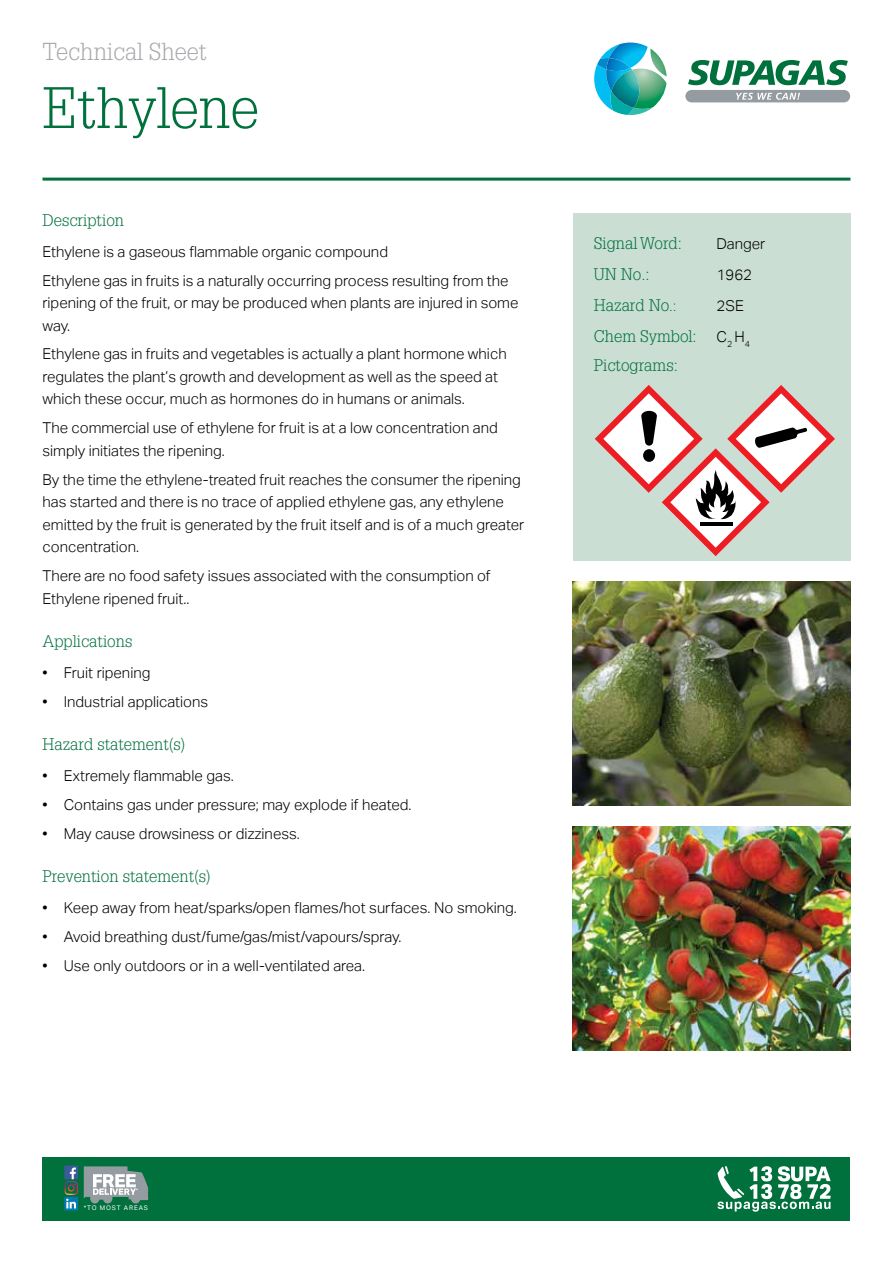
<style>
.page{position:relative;width:893px;height:1263px;background:#fff}
.page>*{position:absolute;margin:0;border:0;box-sizing:border-box;transform-origin:0 0}
.t1{font:300 57px "Glypha LT Std";color:#00703c}
.t2{font:300 24px "Glypha LT Std";color:#a7a9ac}
.t3{font:300 16.5px/28.3px "Glypha LT Std";color:#00703c}
.t4{font:300 15px/22.5px "Aktiv Grotesk";color:#000}
.t5{font:6.45px "Aktiv Grotesk";letter-spacing:.14em;color:#fff}
.s1{font-size:15px}
.s2{font-family:"Aktiv Grotesk";font-size:15px;color:#000}
</style>
<div class="page">
<div style="left:573px;top:213px;width:277px;height:348px;background:#caded3"></div>
<hr style="left:43px;top:178px;width:807px;height:3px;background:#00703c">
<div style="left:685px;top:90px;width:165px;height:12px;background:#949ca1;border-radius:6px"></div>
<svg style="left:736px;top:93px;width:64px;height:7px"></svg>
<svg style="left:688px;top:60px;width:160px;height:25px"></svg>
<svg style="left:594px;top:43px;width:73px;height:72px"></svg>
<div style="left:43px;top:1157px;width:807px;height:64px;background:#00703c"></div>
<svg style="left:595px;top:385px;width:240px;height:171px"></svg>
<img style="left:573px;top:827px;width:277px;height:223px">
<img style="left:573px;top:582px;width:277px;height:224px">
<svg style="left:717px;top:1166px;width:114px;height:45px"></svg>
<svg style="left:84px;top:1166px;width:64px;height:37px;background:#94aba5"></svg>
<div style="left:64px;top:1165px;width:14px;height:14px;background:#3c5a99"></div>
<svg style="left:70px;top:1167px;width:6px;height:12px"></svg>
<svg style="left:64px;top:1197px;width:14px;height:13px"></svg>
<svg style="left:66px;top:1199px;width:10px;height:9px"></svg>
<img style="left:64px;top:1181px;width:14px;height:14px">
<h2 class="t2" style="left:43px;top:38px;width:166px">Technical Sheet</h2>
<h1 class="t1" style="left:43px;top:76px;width:218px">Ethylene</h1>
<p class="t3" style="left:43px;top:206px;width:83px">Description</p>
<p class="t4" style="left:43px;top:237px;width:468px;line-height:28.8px">Ethylene is a gaseous flammable organic compound<br>Ethylene gas in fruits is a naturally occurring process resulting from the</p>
<p class="t4" style="left:43px;top:292px;width:477px">ripening of the fruit, or may be produced when plants are injured in some way.</p>
<p class="t4" style="left:43px;top:343px;width:466px">Ethylene gas in fruits and vegetables is actually a plant hormone which regulates the plant’s growth and development as well as the speed at which these occur, much as hormones do in humans or animals.</p>
<p class="t4" style="left:43px;top:417px;width:457px">The commercial use of ethylene for fruit is at a low concentration and simply initiates the ripening.</p>
<p class="t4" style="left:43px;top:468px;width:483px">By the time the ethylene-treated fruit reaches the consumer the ripening has started and there is no trace of applied ethylene gas, any ethylene emitted by the fruit is generated by the fruit itself and is of a much greater concentration.</p>
<p class="t4" style="left:43px;top:565px;width:450px">There are no food safety issues associated with the consumption of<br>Ethylene ripened fruit..</p>
<p class="t3" style="left:43px;top:627px;width:91px">Applications</p>
<p class="t4" style="left:43px;top:661px;width:109px">• Fruit ripening</p>
<p class="t4" style="left:43px;top:690px;width:167px">• Industrial applications</p>
<p class="t3" style="left:43px;top:730px;width:144px">Hazard statement(s)</p>
<p class="t4" style="left:43px;top:764px;width:193px">• Extremely flammable gas.</p>
<p class="t4" style="left:43px;top:793px;width:371px">• Contains gas under pressure; may explode if heated.</p>
<p class="t4" style="left:43px;top:822px;width:259px">• May cause drowsiness or dizziness.</p>
<p class="t3" style="left:43px;top:862px;width:170px">Prevention statement(s)</p>
<p class="t4" style="left:43px;top:896px;width:476px">• Keep away from heat/sparks/open flames/hot surfaces. No smoking.</p>
<p class="t4" style="left:43px;top:925px;width:360px">• Avoid breathing dust/fume/gas/mist/vapours/spray.</p>
<p class="t4" style="left:43px;top:954px;width:324px">• Use only outdoors or in a well-ventilated area.</p>
<p class="t3" style="left:594px;top:229px;width:89px">Signal Word:</p>
<p class="t4" style="left:717px;top:233px;width:50px">Danger</p>
<p class="t3" style="left:594px;top:260px;width:57px">UN No.:</p>
<p class="t4" style="left:717px;top:264px;width:37px">1962</p>
<p class="t3" style="left:594px;top:291px;width:84px">Hazard No<span class="s1">.:</span></p>
<p class="t4" style="left:717px;top:295px;width:29px">2SE</p>
<p class="t3" style="left:594px;top:322px;width:158px">Chem Symbol: <span class="s2">C</span><sub>2</sub> <span class="s2">H</span><sub>4<br></sub>Pictograms:</p>
<p class="t5" style="left:84px;top:1203px;width:66px">*TO MOST AREAS</p>
</div>
